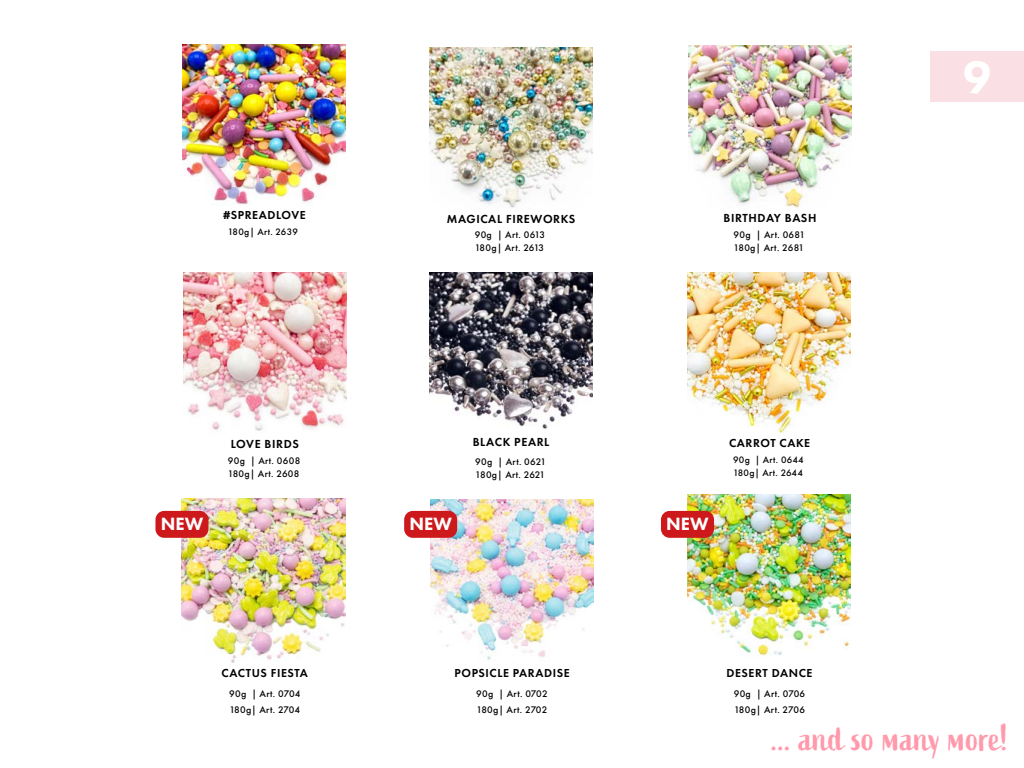
<style>
.page{position:relative;width:1024px;height:768px;background:#fff}
.page>*{position:absolute;margin:0;border:0;box-sizing:border-box;transform-origin:0 0}
.t1{font:800 47px "Futura PT";color:#fff}
.t2{font:37px "Active";letter-spacing:-.005em;color:#ff99ac}
.t3{font:800 18.5px "Futura PT";color:#fff}
.t4{font:600 12.1px "Futura PT";letter-spacing:.05em;color:#000}
.t5{font:600 12px "Futura PT";letter-spacing:.05em;color:#000}
.t6{font:500 9.9px/13.2px "Futura PT";letter-spacing:.03em;color:#000}
.t7{font:500 9.7px/13px "Futura PT";letter-spacing:.03em;color:#000}
</style>
<div class="page">
<div style="left:931px;top:52px;width:93px;height:50px;background:#fae0e4"></div>
<img style="left:688px;top:272px;width:163px;height:161px">
<img style="left:430px;top:272px;width:163px;height:157px">
<img style="left:183px;top:45px;width:163px;height:160px">
<img style="left:688px;top:46px;width:163px;height:162px">
<img style="left:430px;top:48px;width:163px;height:160px">
<img style="left:183px;top:272px;width:163px;height:159px">
<img style="left:182px;top:499px;width:164px;height:164px">
<img style="left:687px;top:494px;width:164px;height:164px">
<img style="left:430px;top:499px;width:164px;height:161px">
<div style="left:404px;top:511px;width:53px;height:27px;background:#cd191c;border-radius:9px"></div>
<div style="left:155px;top:511px;width:54px;height:27px;background:#cd191c;border-radius:9px"></div>
<div style="left:661px;top:511px;width:53px;height:27px;background:#cd191c;border-radius:9px"></div>
<p class="t5" style="left:223px;top:208px;width:84px">#SPREADLOVE</p>
<p class="t7" style="left:228px;top:226px;width:71px">180g| Art. 2639</p>
<p class="t4" style="left:447px;top:212px;width:130px">MAGICAL FIREWORKS</p>
<p class="t6" style="left:475px;top:228px;width:72px">90g | Art. 0613<br>180g| Art. 2613</p>
<p class="t4" style="left:724px;top:210px;width:94px">BIRTHDAY BASH</p>
<p class="t6" style="left:734px;top:228px;width:73px">90g | Art. 0681<br>180g| Art. 2681</p>
<p class="t4" style="left:231px;top:436px;width:70px">LOVE BIRDS</p>
<p class="t6" style="left:228px;top:454px;width:74px">90g | Art. 0608<br>180g| Art. 2608</p>
<p class="t4" style="left:473px;top:434px;width:78px">BLACK PEARL</p>
<p class="t6" style="left:475px;top:455px;width:72px">90g | Art. 0621<br>180g| Art. 2621</p>
<h3 class="t3" style="left:161px;top:513px;width:44px">NEW</h3>
<h3 class="t3" style="left:409px;top:513px;width:44px">NEW</h3>
<h3 class="t3" style="left:666px;top:513px;width:44px">NEW</h3>
<p class="t5" style="left:729px;top:435px;width:83px">CARROT CAKE</p>
<p class="t7" style="left:733px;top:453px;width:72px">90g | Art. 0644<br>180g| Art. 2644</p>
<p class="t5" style="left:222px;top:665px;width:88px">CACTUS FIESTA</p>
<p class="t5" style="left:726px;top:666px;width:88px">DESERT DANCE</p>
<p class="t6" style="left:229px;top:685px;width:73px;line-height:16.6px">90g | Art. 0704<br>180g| Art. 2704</p>
<p class="t6" style="left:734px;top:685px;width:73px;line-height:16.6px">90g | Art. 0706<br>180g| Art. 2706</p>
<p class="t5" style="left:454px;top:666px;width:117px">POPSICLE PARADISE</p>
<p class="t6" style="left:476px;top:685px;width:73px;line-height:16.6px">90g | Art. 0702<br>180g| Art. 2702</p>
<h1 class="t1" style="left:963px;top:48px;width:30px">9</h1>
<h2 class="t2" style="left:772px;top:716px;width:238px">... and so many more!</h2>
</div>
